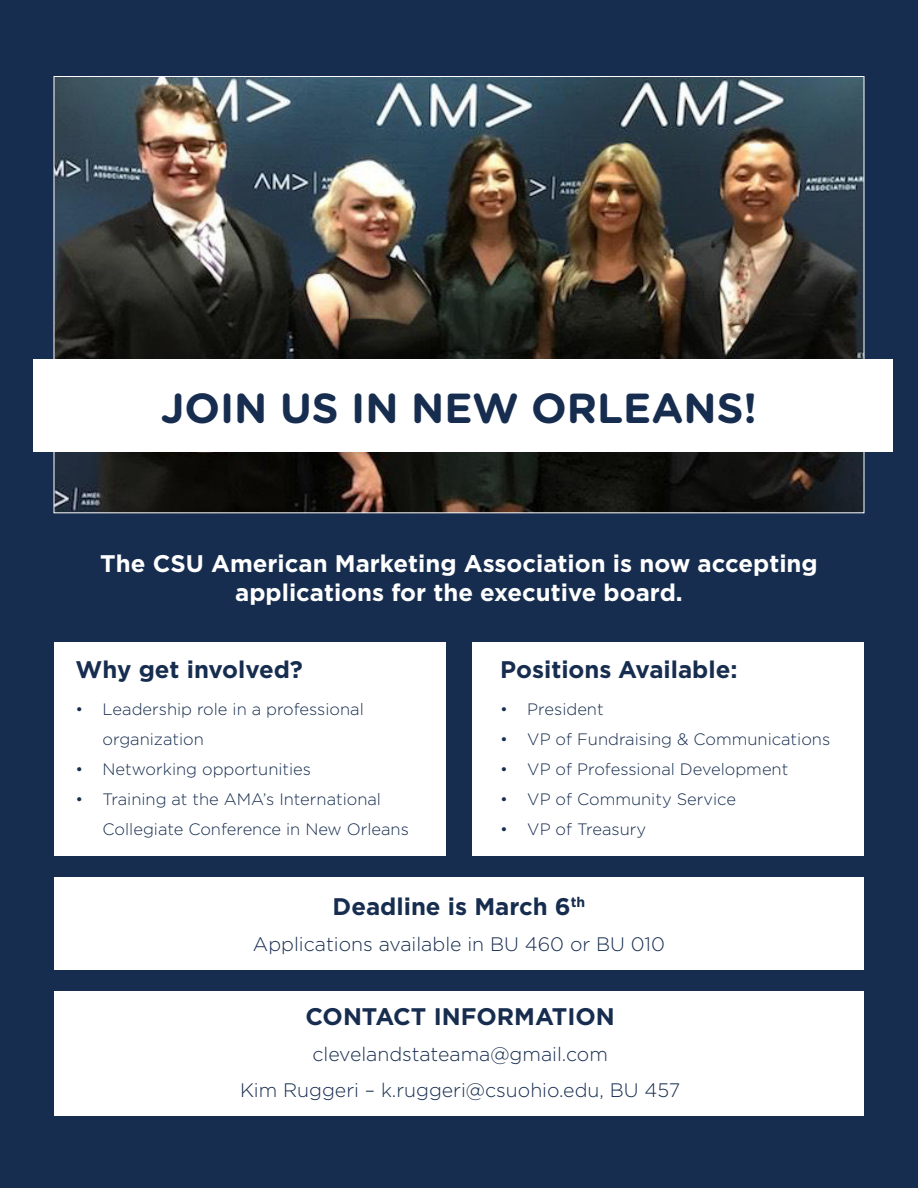
<style>
.page{position:relative;width:918px;height:1188px;background:#172d4f}
.page>*{position:absolute;margin:0;border:0;box-sizing:border-box;transform-origin:0 0}
.t1{font:700 42px "Gotham Rounded";color:#172d4f}
.t2{font:700 24px/28.8px "Gotham";color:#fff;text-align:center}
.t3{font:700 24px "Gotham";color:#172d4f}
.t4{font:300 19.5px "Gotham";color:#172d4f}
.t5{font:300 16.5px/30px "Gotham";color:#172d4f}
</style>
<div class="page">
<img style="left:56px;top:78px;width:806px;height:433px">
<div style="left:33px;top:359px;width:860px;height:93px;background:#fff"></div>
<div style="left:54px;top:642px;width:392px;height:213px;background:#fff"></div>
<div style="left:472px;top:642px;width:392px;height:213px;background:#fff"></div>
<div style="left:54px;top:877px;width:810px;height:93px;background:#fff"></div>
<div style="left:54px;top:991px;width:810px;height:125px;background:#fff"></div>
<p class="t1" style="left:161px;top:377px;width:598px">JOIN US IN NEW ORLEANS!</p>
<p class="t2" style="left:100px;top:548px;width:719px">The CSU American Marketing Association is now accepting applications for the executive board.</p>
<p class="t3" style="left:76px;top:655px;width:229px">Why get involved?</p>
<p class="t5" style="left:103px;top:694px;width:263px;text-indent:-27px">• Leadership role in a professional organization</p>
<p class="t5" style="left:76px;top:754px;width:237px">• Networking opportunities</p>
<p class="t5" style="left:103px;top:784px;width:308px;text-indent:-27px">• Training at the AMA’s International<br>Collegiate Conference in New Orleans</p>
<p class="t3" style="left:500px;top:655px;width:239px">Positions Available:</p>
<p class="t5" style="left:500px;top:694px;width:105px">• President</p>
<p class="t5" style="left:500px;top:724px;width:331px">• VP of Fundraising &amp; Communications</p>
<p class="t5" style="left:500px;top:754px;width:290px">• VP of Professional Development</p>
<p class="t5" style="left:500px;top:784px;width:237px">• VP of Community Service</p>
<p class="t5" style="left:500px;top:814px;width:147px">• VP of Treasury</p>
<p class="t3" style="left:333px;top:893px;width:254px">Deadline is March 6<sup>th</sup></p>
<p class="t4" style="left:253px;top:933px;width:414px">Applications available in BU 460 or BU 010</p>
<p class="t3" style="left:305px;top:1003px;width:311px">CONTACT INFORMATION</p>
<p class="t4" style="left:312px;top:1044px;width:297px">clevelandstateama@gmail.com</p>
<p class="t4" style="left:240px;top:1080px;width:442px">Kim Ruggeri – k.ruggeri@csuohio.edu, BU 457</p>
</div>
